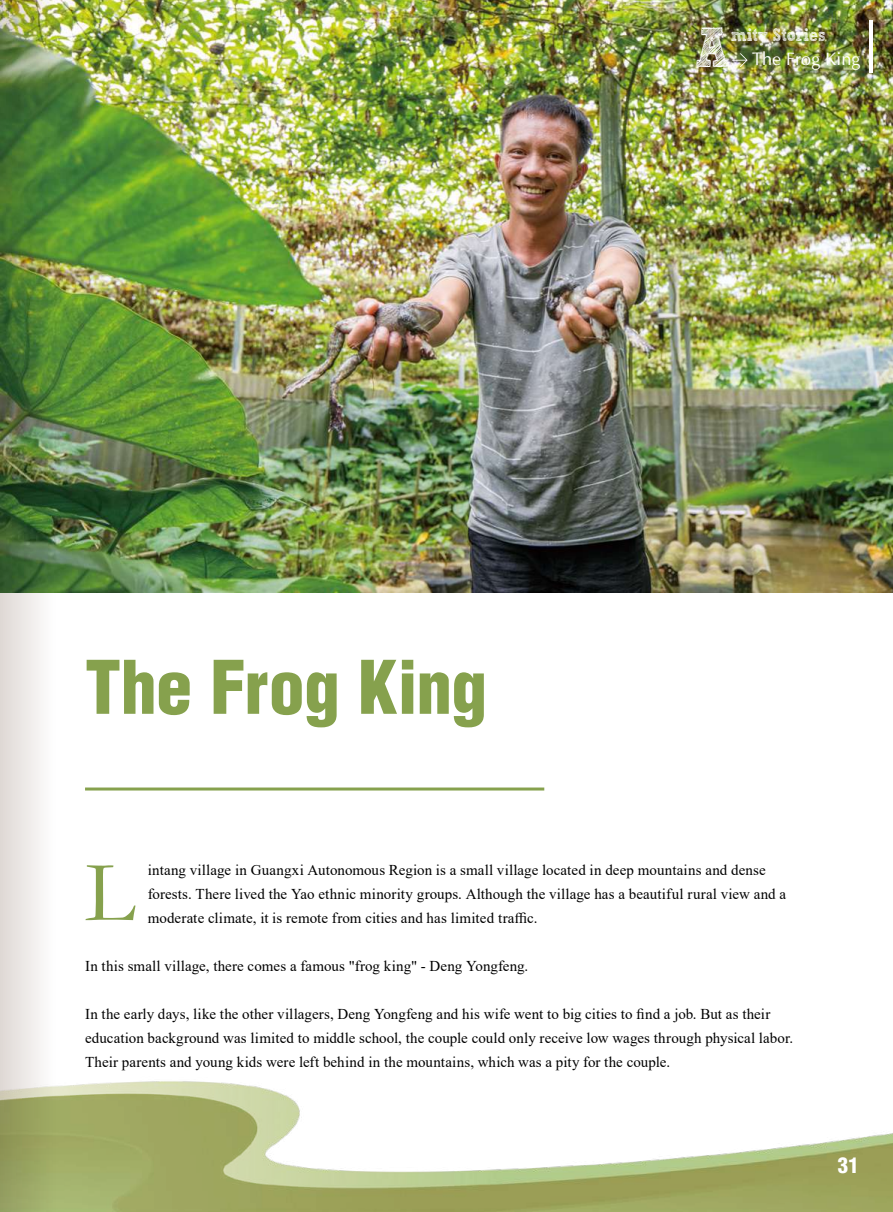
<style>
.page{position:relative;width:893px;height:1212px;background:#fff}
.page>*{position:absolute;margin:0;border:0;box-sizing:border-box;transform-origin:0 0}
.t1{font:87.75px "Garamond";color:#86a14d}
.t2{font:900 condensed 72px "Helvetica LT";letter-spacing:-.01em;color:#86a14d}
.t3{font:56.25px "Sketch Rockwell";color:#fff;scale:.8 1}
.t4{font:900 condensed 21px "Helvetica LT";color:#fff}
.t5{font:18px "Sketch Rockwell";color:#fff;scale:.83 1}
.t6{font:18px "Optima";color:#fff}
.t7{font:15px/24px "Times New Roman";letter-spacing:.005em;color:#000}
</style>
<div class="page">
<img style="left:57px;top:1081px;width:836px;height:131px">
<img style="left:57px;top:0;width:836px;height:593px">
<img style="left:0;top:0;width:57px;height:1212px">
<hr style="left:85px;top:787px;width:459px;height:3px;background:#86a14d">
<hr style="left:870px;top:20px;width:3px;height:52px;background:#fff">
<svg style="left:732px;top:53px;width:16px;height:14px"></svg>
<h3 class="t3" style="left:695px;top:16px;width:46px">A</h3>
<p class="t5" style="left:731px;top:25px;width:116px">mity Stories</p>
<p class="t6" style="left:752px;top:48px;width:110px">The Frog King</p>
<h2 class="t2" style="left:85px;top:642px;width:404px">The Frog King</h2>
<p class="t7" style="left:148px;top:857px;width:640px">intang village in Guangxi Autonomous Region is a small village located in deep mountains and dense forests. There lived the Yao ethnic minority groups. Although the village has a beautiful rural view and a moderate climate, it is remote from cities and has limited traffic.</p>
<p class="t7" style="left:85px;top:953px;width:445px">In this small village, there comes a famous "frog king" - Deng Yongfeng.</p>
<p class="t7" style="left:85px;top:1001px;width:710px">In the early days, like the other villagers, Deng Yongfeng and his wife went to big cities to find a job. But as their education background was limited to middle school, the couple could only receive low wages through physical labor.<br>Their parents and young kids were left behind in the mountains, which was a pity for the couple.</p>
<h1 class="t1" style="left:85px;top:833px;width:52px">L</h1>
<h3 class="t4" style="left:838px;top:1152px;width:22px">31</h3>
</div>
